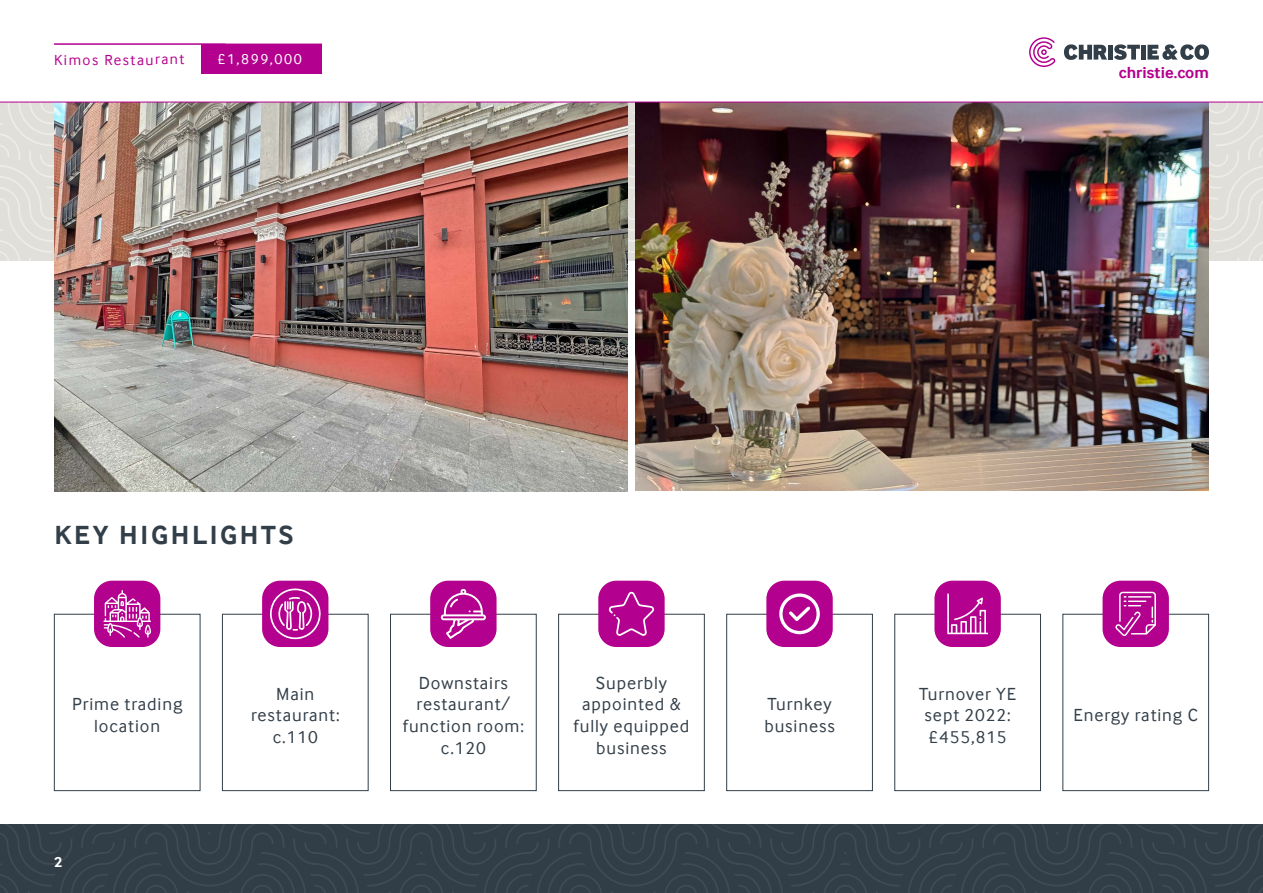
<style>
.page{position:relative;width:1263px;height:893px;background:#fff}
.page>*{position:absolute;margin:0;border:0;box-sizing:border-box;transform-origin:0 0}
.t1{font:700 27px "Inter Face";letter-spacing:.1em;color:#323e48}
.t2{font:18px/21.6px "Inter Face";letter-spacing:.05em;color:#323e48;text-align:center}
.t3{font:700 16.5px "Inter Face";color:#b4008e}
.t4{font:15px "Inter Face";letter-spacing:.095em;color:#b4008e}
.t5{font:15px "Inter Face";letter-spacing:.095em;color:#fff}
.t6{font:700 15px "Inter Face";color:#fff}
</style>
<div class="page">
<img style="left:0;top:825px;width:1263px;height:68px">
<svg style="left:1029px;top:37px;width:26px;height:30px"></svg>
<svg style="left:1064px;top:44px;width:43px;height:16px"></svg>
<div style="left:1108px;top:45px;width:5px;height:15px;background:#323e48"></div>
<svg style="left:1114px;top:44px;width:26px;height:16px"></svg>
<div style="left:1141px;top:45px;width:5px;height:15px;background:#323e48"></div>
<svg style="left:1147px;top:44px;width:62px;height:16px"></svg>
<img style="left:0;top:103px;width:1263px;height:157px">
<img style="left:635px;top:103px;width:574px;height:388px">
<img style="left:54px;top:103px;width:573px;height:388px">
<hr style="left:0;top:102px;width:1263px;height:1px;background:#b4008e">
<div style="left:202px;top:44px;width:120px;height:29px;background:#b4008e"></div>
<hr style="left:54px;top:44px;width:268px;height:1px;background:#b4008e">
<div style="left:54px;top:614px;width:146px;height:177px;border:1px solid #323e48"></div>
<div style="left:390px;top:614px;width:147px;height:177px;border:1px solid #323e48"></div>
<div style="left:894px;top:614px;width:147px;height:177px;border:1px solid #323e48"></div>
<div style="left:222px;top:614px;width:146px;height:177px;border:1px solid #323e48"></div>
<div style="left:726px;top:614px;width:147px;height:177px;border:1px solid #323e48"></div>
<div style="left:558px;top:614px;width:147px;height:177px;border:1px solid #323e48"></div>
<div style="left:1062px;top:614px;width:147px;height:177px;border:1px solid #323e48"></div>
<div style="left:94px;top:581px;width:66px;height:66px;background:#b4008e;border-radius:18px"></div>
<div style="left:262px;top:581px;width:66px;height:66px;background:#b4008e;border-radius:18px"></div>
<div style="left:430px;top:581px;width:66px;height:66px;background:#b4008e;border-radius:18px"></div>
<div style="left:598px;top:581px;width:67px;height:66px;background:#b4008e;border-radius:18px"></div>
<div style="left:766px;top:581px;width:67px;height:66px;background:#b4008e;border-radius:18px"></div>
<div style="left:934px;top:581px;width:67px;height:66px;background:#b4008e;border-radius:18px"></div>
<div style="left:1102px;top:581px;width:67px;height:66px;background:#b4008e;border-radius:18px"></div>
<svg style="left:103px;top:590px;width:48px;height:48px"></svg>
<svg style="left:270px;top:588px;width:51px;height:51px"></svg>
<svg style="left:440px;top:589px;width:46px;height:50px"></svg>
<svg style="left:947px;top:593px;width:41px;height:41px"></svg>
<svg style="left:609px;top:591px;width:45px;height:45px"></svg>
<svg style="left:779px;top:593px;width:41px;height:41px"></svg>
<svg style="left:1115px;top:592px;width:41px;height:44px"></svg>
<p class="t4" style="left:54px;top:51px;width:132px">Kimos Restaurant</p>
<p class="t5" style="left:217px;top:51px;width:86px">£1,899,000</p>
<p class="t3" style="left:1119px;top:63px;width:92px">christie.com</p>
<h1 class="t1" style="left:54px;top:519px;width:241px">KEY HIGHLIGHTS</h1>
<p class="t2" style="left:72px;top:693px;width:112px">Prime trading location</p>
<p class="t6" style="left:54px;top:853px;width:10px">2</p>
<p class="t2" style="left:574px;top:672px;width:117px">Superbly appointed &amp; fully equipped business</p>
<p class="t2" style="left:403px;top:672px;width:123px">Downstairs restaurant/ function room: c.120</p>
<p class="t2" style="left:919px;top:683px;width:99px">Turnover YE sept 2022: £455,815</p>
<p class="t2" style="left:251px;top:683px;width:90px">Main restaurant: c.110</p>
<p class="t2" style="left:764px;top:693px;width:72px;text-align:left">Turnkey business</p>
<p class="t2" style="left:1073px;top:704px;width:126px">Energy rating C</p>
</div>
